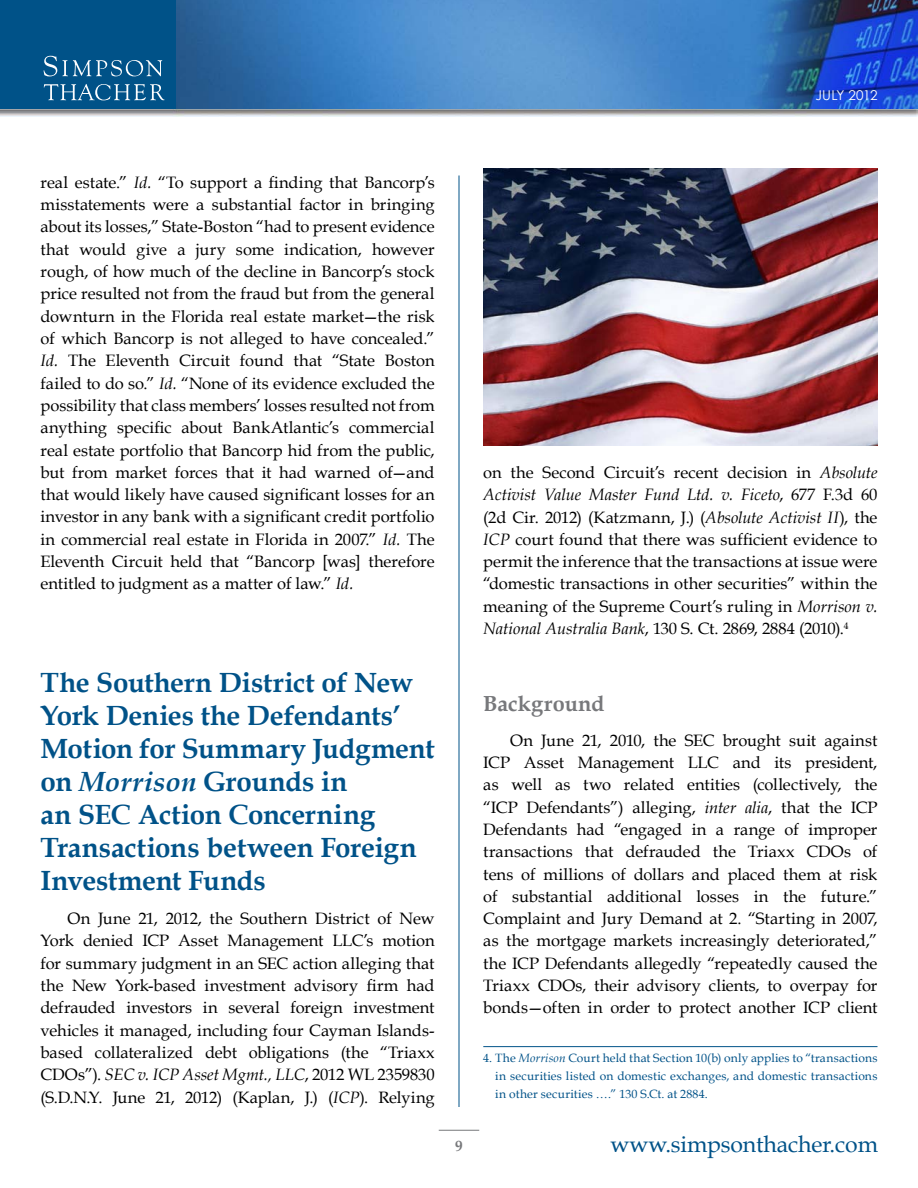
<style>
.page{position:relative;width:918px;height:1188px;background:#fff}
.page>*{position:absolute;margin:0;border:0;box-sizing:border-box;transform-origin:0 0}
.t1{font:700 27.75px/33px "Book Antiqua";letter-spacing:-.01em;color:#005288}
.t2{font:22.95px "Book Antiqua";letter-spacing:-.005em;color:#005288}
.t3{font:700 21.75px "Book Antiqua";color:#77787b}
.t4{font:16.5px/22.4px "Book Antiqua";color:#000;text-align:justify}
.t5{font:700 15px "Book Antiqua";color:#77787b}
.t6{font:13.5px "Century Gothic";letter-spacing:-.005em;color:#fff}
.t7{font:12px/18px "Book Antiqua";letter-spacing:.015em;color:#005288;text-align:justify}
.s1{font-style:italic}
</style>
<div class="page">
<img style="left:0;top:108px;width:918px;height:8px">
<img style="left:177px;top:0;width:741px;height:109px">
<div style="left:0;top:0;width:176px;height:109px;background:#005288"></div>
<svg style="left:44px;top:56px;width:118px;height:20px"></svg>
<svg style="left:44px;top:84px;width:121px;height:16px"></svg>
<hr style="left:459px;top:176px;width:1px;height:931px;background:#005288">
<hr style="left:439px;top:1130px;width:40px;height:1px;background:#77787b">
<img style="left:483px;top:169px;width:395px;height:277px">
<hr style="left:483px;top:1046px;width:394px;height:1px;background:#005288">
<p class="t6" style="left:815px;top:87px;width:64px">Jul y 2012</p>
<p class="t4" style="left:40px;top:171px;width:396px">real estate.” <span class="s1">Id.</span> “To support a finding that Bancorp’s misstatements were a substantial factor in bringing about its losses,” State-Boston “had to present evidence that would give a jury some indication, however rough, of how much of the decline in Bancorp’s stock price resulted not from the fraud but from the general downturn in the Florida real estate market—the risk of which Bancorp is not alleged to have concealed.” <span class="s1">Id.</span> The Eleventh Circuit found that “State Boston failed to do so.” <span class="s1">Id.</span> “None of its evidence excluded the possibility that class members’ losses resulted not from anything specific about BankAtlantic’s commercial real estate portfolio that Bancorp hid from the public, but from market forces that it had warned of—and that would likely have caused significant losses for an investor in any bank with a significant credit portfolio in commercial real estate in Florida in 2007.” <span class="s1">Id.</span> The Eleventh Circuit held that “Bancorp [was] therefore entitled to judgment as a matter of law.” <span class="s1">Id.</span></p>
<h1 class="t1" style="left:40px;top:666px;width:396px">The Southern District of New<br>York Denies the Defendants’<br>Motion for Summary Judgment on <span class="s1">Morrison</span> Grounds in<br>an SEC Action Concerning<br>Transactions between Foreign<br>Investment Funds</h1>
<p class="t4" style="left:41px;top:907px;width:396px;text-indent:27px">On June 21, 2012, the Southern District of New York denied ICP Asset Management LLC’s motion for summary judgment in an SEC action alleging that the New York-based investment advisory firm had defrauded investors in several foreign investment vehicles it managed, including four Cayman Islands&shy;based collateralized debt obligations (the “Triaxx CDOs”). <span class="s1">SEC v. ICP Asset Mgmt., LLC</span>, 2012 WL 2359830 (S.D.N.Y. June 21, 2012) (Kaplan, J.) (<span class="s1">ICP</span>). Relying</p>
<p class="t4" style="left:483px;top:461px;width:396px">on the Second Circuit’s recent decision in <span class="s1">Absolute Activist Value Master Fund Ltd. v. Ficeto</span>, 677 F.3d 60 (2d Cir. 2012) (Katzmann, J.) (<span class="s1">Absolute Activist II</span>), the <span class="s1">ICP</span> court found that there was sufficient evidence to permit the inference that the transactions at issue were “domestic transactions in other securities” within the meaning of the Supreme Court’s ruling in <span class="s1">Morrison v.<br>National Australia Bank</span>, 130 S. Ct. 2869, 2884 (2010).<sup>4</sup></p>
<p class="t5" style="left:455px;top:1137px;width:9px">9</p>
<h3 class="t3" style="left:483px;top:691px;width:123px">Background</h3>
<p class="t4" style="left:483px;top:729px;width:396px;text-indent:27px">On June 21, 2010, the SEC brought suit against ICP Asset Management LLC and its president, as well as two related entities (collectively, the “ICP Defendants”) alleging, <span class="s1">inter alia</span>, that the ICP Defendants had “engaged in a range of improper transactions that defrauded the Triaxx CDOs of tens of millions of dollars and placed them at risk of substantial additional losses in the future.” Complaint and Jury Demand at 2. “Starting in 2007, as the mortgage markets increasingly deteriorated,” the ICP Defendants allegedly “repeatedly caused the Triaxx CDOs, their advisory clients, to overpay for bonds—often in order to protect another ICP client</p>
<p class="t7" style="left:495px;top:1049px;width:384px;text-indent:-12px">4. The <span class="s1">Morrison</span> Court held that Section 10(b) only applies to “transactions in securities listed on domestic exchanges, and domestic transactions in other securities ….” 130 S.Ct. at 2884.</p>
<h2 class="t2" style="left:610px;top:1130px;width:269px">www.simpsonthacher.com</h2>
</div>
